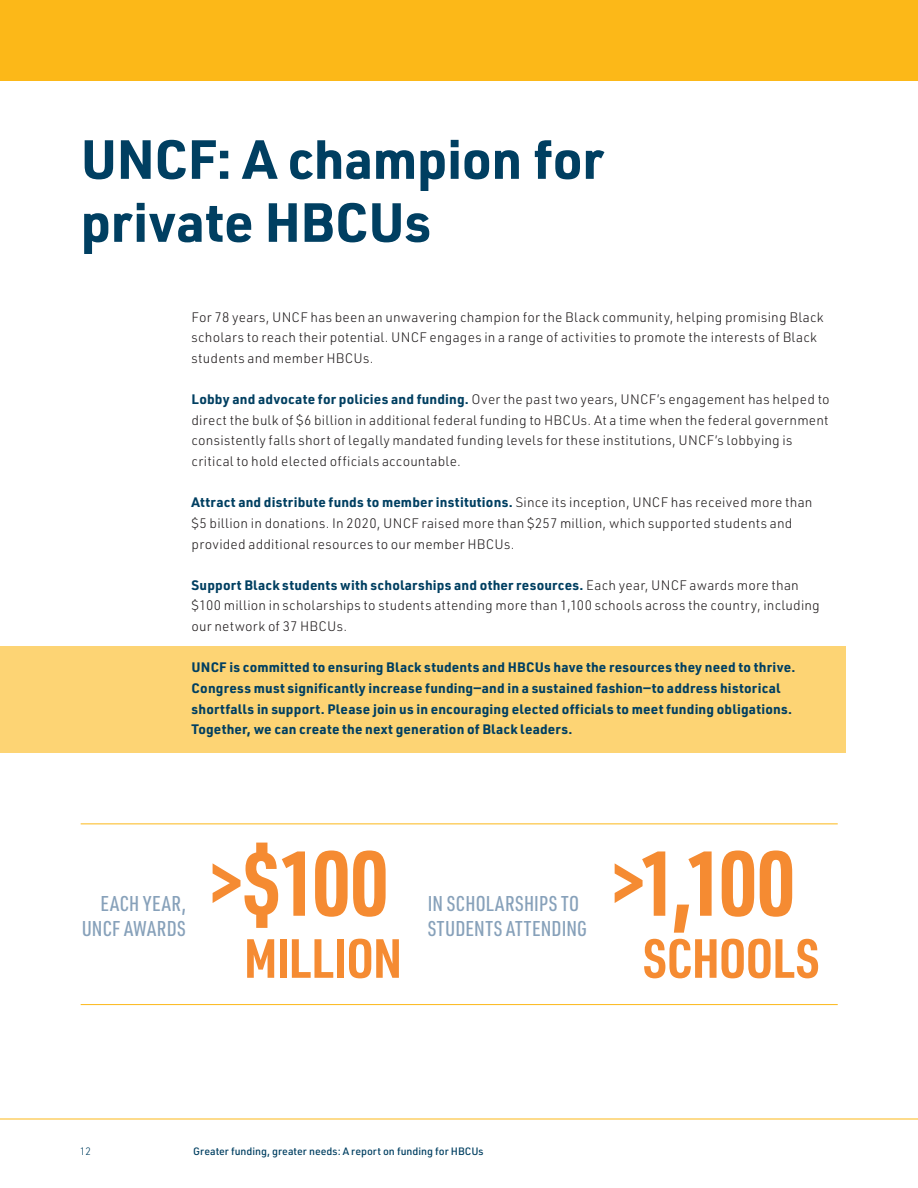
<style>
.page{position:relative;width:918px;height:1188px;background:#fff}
.page>*{position:absolute;margin:0;border:0;box-sizing:border-box;transform-origin:0 0}
.Body_Text{font:700 90px "URWDIN Cond";letter-spacing:-.025em;color:#f58b32}
.Body_Text-2{font:700 54px/63px "URWDIN";letter-spacing:-.01em;color:#003f61}
.Body_Text-3{font:700 54px "URWDIN Cond";letter-spacing:-.01em;color:#f58b32}
.Body_Text-4{font:500 21px/25.5px "URWDIN Cond";letter-spacing:.015em;color:#87a1ba}
.Body_Text-5{font:500 21px "URWDIN Cond";letter-spacing:.035em;color:#87a1ba}
.Body_Text-6{font:300 13.5px/20.7px "URWDIN";letter-spacing:.015em;color:#231f20}
.Body_Text-7{font:700 13.5px/20.7px "URWDIN";letter-spacing:.015em;color:#003f61}
.t1{font:500 10.5px "URWDIN";color:#003f61}
.t2{font:300 10.5px "URWDIN";color:#003f61}
.s1{font-weight:700;color:#003f61}
</style>
<div class="page">
<hr style="left:0;top:1119px;width:918px;height:1px;background:#fcb818">
<div style="left:0;top:646px;width:846px;height:106px;background:#fdd474"></div>
<div style="left:0;top:0;width:918px;height:81px;background:#fcb818"></div>
<hr style="left:81px;top:824px;width:757px;height:1px;background:#fcb818">
<hr style="left:81px;top:1004px;width:757px;height:1px;background:#fcb818">
<p class="Body_Text-2" style="left:81px;top:126px;width:525px">UNCF: A champion for private HBCUs</p>
<p class="Body_Text-6" style="left:192px;top:306px;width:634px">For 78 years, UNCF has been an unwavering champion for the Black community, helping promising Black scholars to reach their potential. UNCF engages in a range of activities to promote the interests of Black students and member HBCUs.</p>
<p class="Body_Text-6" style="left:192px;top:389px;width:640px"><span class="s1">Lobby and advocate for policies and funding.</span> Over the past two years, UNCF’s engagement has helped to direct the bulk of $6 billion in additional federal funding to HBCUs. At a time when the federal government consistently falls short of legally mandated funding levels for these institutions, UNCF’s lobbying is critical to hold elected officials accountable.</p>
<p class="Body_Text-6" style="left:192px;top:492px;width:622px"><span class="s1">Attract and distribute funds to member institutions.</span> Since its inception, UNCF has received more than $5 billion in donations. In 2020, UNCF raised more than $257 million, which supported students and provided additional resources to our member HBCUs.</p>
<p class="Body_Text-6" style="left:192px;top:574px;width:630px"><span class="s1">Support Black students with scholarships and other resources.</span> Each year, UNCF awards more than $100 million in scholarships to students attending more than 1,100 schools across the country, including our network of 37 HBCUs.</p>
<p class="Body_Text-7" style="left:192px;top:657px;width:605px">UNCF is committed to ensuring Black students and HBCUs have the resources they need to thrive.<br>Congress must significantly increase funding—and in a sustained fashion—to address historical shortfalls in support. Please join us in encouraging elected officials to meet funding obligations.<br>Together, we can create the next generation of Black leaders.</p>
<p class="Body_Text-5" style="left:101px;top:889px;width:87px">EACH YEAR,</p>
<p class="Body_Text-4" style="left:82px;top:915px;width:106px">UNCF AWARDS</p>
<p class="Body_Text" style="left:207px;top:823px;width:183px">&gt;$100</p>
<p class="Body_Text-3" style="left:244px;top:922px;width:159px">MILLION</p>
<p class="Body_Text-3" style="left:643px;top:922px;width:178px">SCHOOLS</p>
<p class="Body_Text" style="left:609px;top:823px;width:188px">&gt;1,100</p>
<p class="Body_Text-4" style="left:428px;top:890px;width:161px">IN SCHOLARSHIPS TO<br>STUDENTS ATTENDING</p>
<p class="t2" style="left:80px;top:1144px;width:13px">12</p>
<p class="t1" style="left:193px;top:1144px;width:292px">Greater funding, greater needs: A report on funding for HBCUs</p>
</div>
